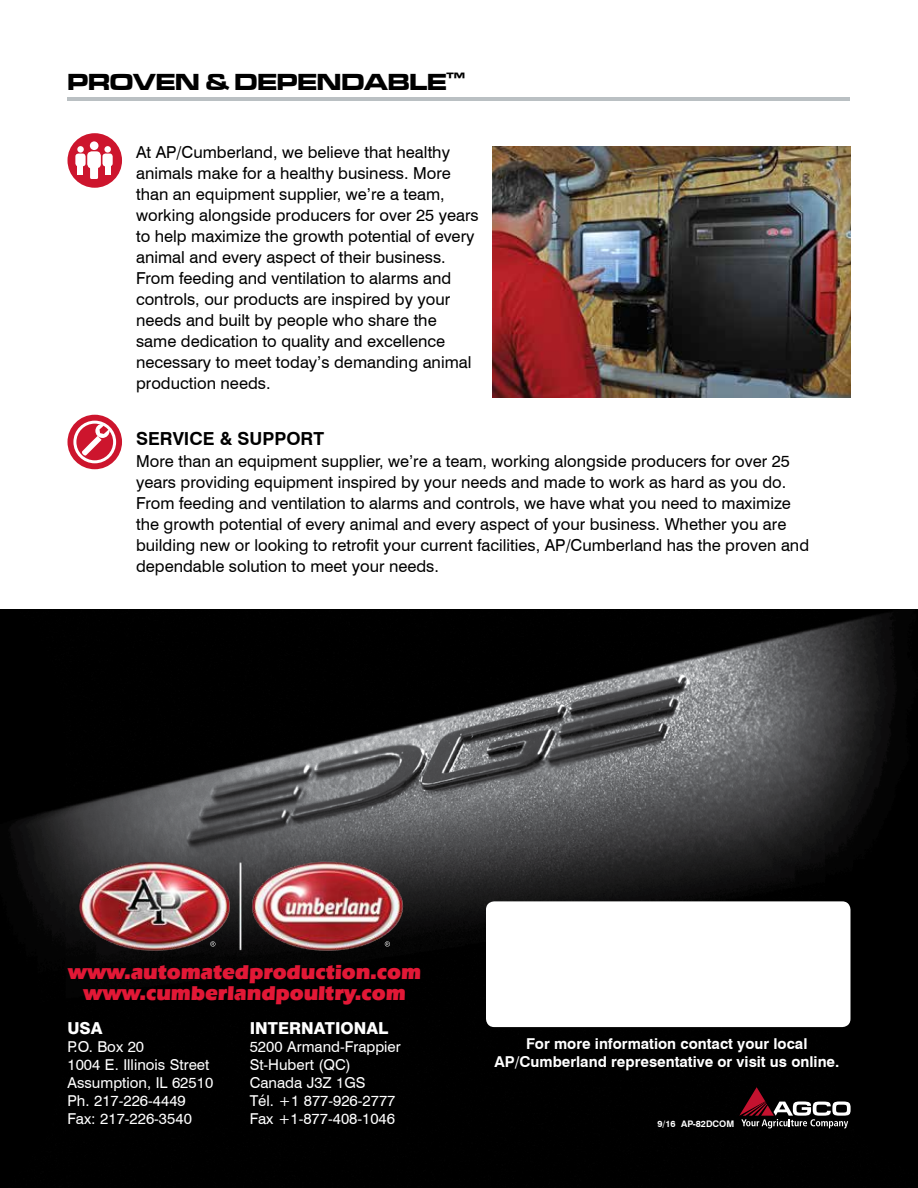
<style>
.page{position:relative;width:918px;height:1188px;background:#fff}
.page>*{position:absolute;margin:0;border:0;box-sizing:border-box;transform-origin:0 0}
.t1{font:24px "Microgramma D Bold Exte";color:#000}
.t2{font:900 21px/21px "Eras IT Cby BT";letter-spacing:-.01em;color:#e21836;text-align:center}
.t3{font:700 18px "Swiss 721 BT";color:#000}
.t4{font:16.5px/21px "Swiss 721 BT";color:#000}
.t5{font:800 16.5px "Swiss 721 BT";color:#fff}
.t6{font:15px/18px "Swiss 721 BT";color:#fff}
.t7{font:700 15px/18px "Swiss 721 BT";color:#fff;text-align:center}
.t8{font:700 9px "Swiss 721 BT";color:#fff}
</style>
<div class="page">
<img style="left:0;top:609px;width:918px;height:579px">
<hr style="left:68px;top:97px;width:782px;height:4px;background:#bac0c3">
<svg style="left:68px;top:415px;width:54px;height:54px"></svg>
<div style="left:73px;top:421px;width:43px;height:42px;border:3px solid #fff;border-radius:50%"></div>
<svg style="left:81px;top:424px;width:29px;height:33px"></svg>
<div style="left:68px;top:133px;width:54px;height:55px;background:#cd152d;border-radius:50%"></div>
<div style="left:87px;top:151px;width:14px;height:17px;background:#fff;border-radius:4px"></div>
<div style="left:90px;top:159px;width:8px;height:20px;background:#fff;border-radius:2px"></div>
<div style="left:90px;top:141px;width:8px;height:9px;background:#fff;border-radius:50%"></div>
<div style="left:75px;top:154px;width:11px;height:12px;background:#fff;border-radius:3px"></div>
<svg style="left:77px;top:166px;width:6px;height:8px"></svg>
<div style="left:77px;top:146px;width:7px;height:7px;background:#fff;border-radius:50%"></div>
<div style="left:102px;top:154px;width:11px;height:12px;background:#fff;border-radius:3px"></div>
<svg style="left:105px;top:166px;width:6px;height:8px"></svg>
<div style="left:104px;top:146px;width:7px;height:7px;background:#fff;border-radius:50%"></div>
<img style="left:493px;top:146px;width:357px;height:251px">
<svg style="left:739px;top:1087px;width:112px;height:41px;background:#413234"></svg>
<img style="left:68px;top:848px;width:348px;height:115px">
<svg style="left:210px;top:941px;width:5px;height:6px"></svg>
<svg style="left:385px;top:941px;width:5px;height:6px"></svg>
<div style="left:486px;top:901px;width:365px;height:126px;background:#fff;border-radius:8px"></div>
<h1 class="t1" style="left:68px;top:65px;width:399px">PROVEN &amp; DEPENDABLE<sup>™</sup></h1>
<p class="t4" style="left:136px;top:141px;width:344px">At AP/Cumberland, we believe that healthy animals make for a healthy business. More than an equipment supplier, we’re a team, working alongside producers for over 25 years to help maximize the growth potential of every animal and every aspect of their business.<br>From feeding and ventilation to alarms and controls, our products are inspired by your needs and built by people who share the same dedication to quality and excellence necessary to meet today’s demanding animal production needs.</p>
<p class="t3" style="left:136px;top:426px;width:190px">SERVICE &amp; SUPPORT</p>
<p class="t4" style="left:136px;top:450px;width:675px">More than an equipment supplier, we’re a team, working alongside producers for over 25 years providing equipment inspired by your needs and made to work as hard as you do.<br>From feeding and ventilation to alarms and controls, we have what you need to maximize the growth potential of every animal and every aspect of your business. Whether you are building new or looking to retrofit your current facilities, AP/Cumberland has the proven and dependable solution to meet your needs.</p>
<p class="t2" style="left:68px;top:962px;width:355px">www.automatedproduction.com www.cumberlandpoultry.com</p>
<p class="t5" style="left:68px;top:1018px;width:37px">USA</p>
<p class="t6" style="left:68px;top:1037px;width:147px">P.O. Box 20<br>1004 E. Illinois Street<br>Assumption, IL 62510<br>Ph. 217-226-4449<br>Fax: 217-226-3540</p>
<p class="t5" style="left:250px;top:1018px;width:140px">INTERNATIONAL</p>
<p class="t6" style="left:250px;top:1037px;width:153px">5200 Armand-Frappier<br>St-Hubert (QC)<br>Canada J3Z 1GS<br>Tél. +1 877-926-2777<br>Fax +1-877-408-1046</p>
<p class="t7" style="left:494px;top:1034px;width:347px">For more information contact your local<br>AP/Cumberland representative or visit us online.</p>
<p class="t8" style="left:657px;top:1117px;width:78px">9/16 AP-82DCOM</p>
</div>
